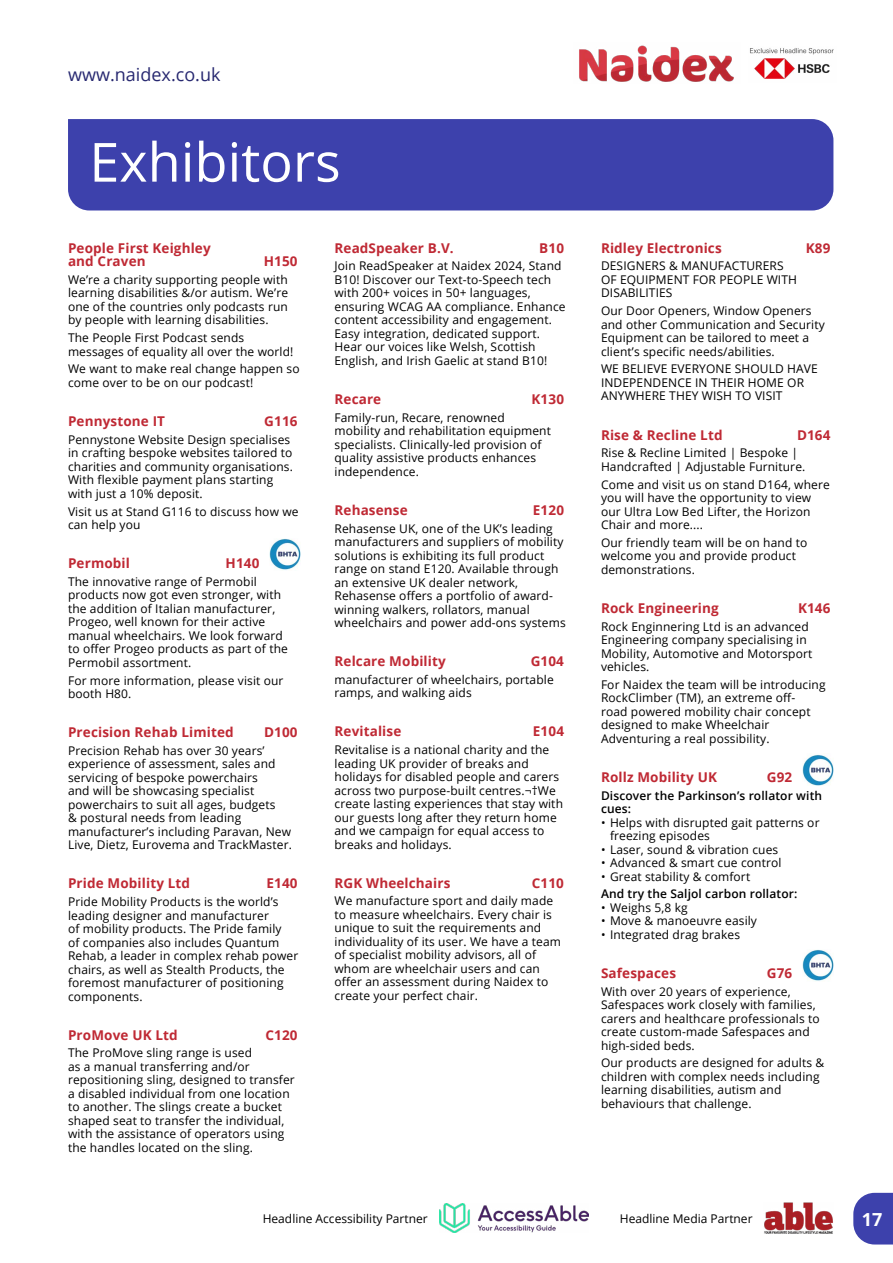
<style>
.page{position:relative;width:893px;height:1263px;background:#fff}
.page>*{position:absolute;margin:0;border:0;box-sizing:border-box;transform-origin:0 0}
.t1{font:54px "Open Sans";color:#fff}
.t2{font:18px "Open Sans";color:#272870}
.t3{font:700 18px "Open Sans";color:#fff}
.t4{font:700 13.5px/13.5px "Open Sans";letter-spacing:.01em;color:#bf2934}
.t5{font:12px/13.5px "Open Sans";letter-spacing:.01em;color:#000}
.t6{font:600 12px/13.5px "Open Sans";letter-spacing:.01em;color:#000}
</style>
<div class="page">
<svg style="left:853px;top:1193px;width:40px;height:51px"></svg>
<img style="left:764px;top:1203px;width:69px;height:30px">
<img style="left:439px;top:1203px;width:149px;height:30px">
<img style="left:579px;top:45px;width:155px;height:37px">
<img style="left:750px;top:48px;width:84px;height:31px">
<div style="left:68px;top:119px;width:765px;height:91px;background:#3d41ac"></div>
<img style="left:270px;top:538px;width:30px;height:32px">
<img style="left:803px;top:754px;width:30px;height:32px">
<img style="left:803px;top:949px;width:30px;height:32px">
<h2 class="t2" style="left:68px;top:62px;width:154px">www.naidex.co.uk</h2>
<h1 class="t1" style="left:89px;top:125px;width:253px">Exhibitors</h1>
<p class="t4" style="left:68px;top:241px;width:144px">People First Keighley and Craven</p>
<p class="t4" style="left:264px;top:254px;width:35px">H150</p>
<p class="t5" style="left:68px;top:273px;width:222px;text-align:justify">We’re a charity supporting people with learning disabilities &amp;/or autism. We’re one of the countries only podcasts run by people with learning disabilities.</p>
<p class="t5" style="left:68px;top:331px;width:227px">The People First Podcast sends messages of equality all over the world!</p>
<p class="t5" style="left:68px;top:362px;width:233px">We want to make real change happen so come over to be on our podcast!</p>
<p class="t4" style="left:68px;top:414px;width:99px">Pennystone IT</p>
<p class="t4" style="left:264px;top:414px;width:35px">G116</p>
<p class="t5" style="left:68px;top:432px;width:226px">Pennystone Website Design specialises in crafting bespoke websites tailored to charities and community organisations.<br>With flexible payment plans starting with just a 10% deposit.</p>
<p class="t5" style="left:68px;top:504px;width:232px">Visit us at Stand G116 to discuss how we can help you</p>
<p class="t4" style="left:68px;top:556px;width:63px">Permobil</p>
<p class="t4" style="left:226px;top:556px;width:35px">H140</p>
<p class="t5" style="left:68px;top:574px;width:221px">The innovative range of Permobil products now got even stronger, with the addition of Italian manufacturer, Progeo, well known for their active manual wheelchairs. We look forward to offer Progeo products as part of the Permobil assortment.</p>
<p class="t5" style="left:68px;top:673px;width:217px">For more information, please visit our booth H80.</p>
<p class="t4" style="left:68px;top:725px;width:167px">Precision Rehab Limited</p>
<p class="t4" style="left:264px;top:725px;width:35px">D100</p>
<p class="t5" style="left:68px;top:743px;width:225px">Precision Rehab has over 30 years’ experience of assessment, sales and servicing of bespoke powerchairs<br>and will be showcasing specialist powerchairs to suit all ages, budgets<br>&amp; postural needs from leading manufacturer’s including Paravan, New Live, Dietz, Eurovema and TrackMaster.</p>
<p class="t4" style="left:68px;top:876px;width:124px">Pride Mobility Ltd</p>
<p class="t4" style="left:266px;top:876px;width:33px">E140</p>
<p class="t5" style="left:68px;top:895px;width:232px">Pride Mobility Products is the world’s leading designer and manufacturer<br>of mobility products. The Pride family<br>of companies also includes Quantum Rehab, a leader in complex rehab power chairs, as well as Stealth Products, the foremost manufacturer of positioning components.</p>
<p class="t4" style="left:68px;top:1028px;width:111px">ProMove UK Ltd</p>
<p class="t4" style="left:265px;top:1028px;width:34px">C120</p>
<p class="t5" style="left:68px;top:1046px;width:228px">The ProMove sling range is used<br>as a manual transferring and/or repositioning sling, designed to transfer a disabled individual from one location to another. The slings create a bucket shaped seat to transfer the individual, with the assistance of operators using the handles located on the sling.</p>
<p class="t4" style="left:334px;top:241px;width:121px">ReadSpeaker B.V.</p>
<p class="t4" style="left:539px;top:241px;width:26px">B10</p>
<p class="t5" style="left:334px;top:259px;width:233px">Join ReadSpeaker at Naidex 2024, Stand B10! Discover our Text-to-Speech tech with 200+ voices in 50+ languages, ensuring WCAG AA compliance. Enhance content accessibility and engagement.<br>Easy integration, dedicated support.<br>Hear our voices like Welsh, Scottish English, and Irish Gaelic at stand B10!</p>
<p class="t4" style="left:334px;top:392px;width:48px">Recare</p>
<p class="t4" style="left:532px;top:392px;width:34px">K130</p>
<p class="t5" style="left:334px;top:410px;width:218px">Family-run, Recare, renowned mobility and rehabilitation equipment specialists. Clinically-led provision of quality assistive products enhances independence.</p>
<p class="t4" style="left:334px;top:503px;width:75px">Rehasense</p>
<p class="t4" style="left:533px;top:503px;width:33px">E120</p>
<p class="t5" style="left:334px;top:521px;width:233px">Rehasense UK, one of the UK’s leading manufacturers and suppliers of mobility solutions is exhibiting its full product range on stand E120. Available through an extensive UK dealer network, Rehasense offers a portfolio of award&shy;winning walkers, rollators, manual wheelchairs and power add-ons systems</p>
<p class="t4" style="left:334px;top:654px;width:113px">Relcare Mobility</p>
<p class="t4" style="left:531px;top:654px;width:35px">G104</p>
<p class="t5" style="left:334px;top:672px;width:221px">manufacturer of wheelchairs, portable ramps, and walking aids</p>
<p class="t4" style="left:334px;top:724px;width:68px">Revitalise</p>
<p class="t4" style="left:533px;top:724px;width:33px">E104</p>
<p class="t5" style="left:334px;top:743px;width:230px">Revitalise is a national charity and the leading UK provider of breaks and holidays for disabled people and carers across two purpose-built centres.¬†We create lasting experiences that stay with our guests long after they return home and we campaign for equal access to breaks and holidays.</p>
<p class="t4" style="left:334px;top:876px;width:117px">RGK Wheelchairs</p>
<p class="t4" style="left:532px;top:876px;width:34px">C110</p>
<p class="t5" style="left:334px;top:894px;width:228px">We manufacture sport and daily made to measure wheelchairs. Every chair is unique to suit the requirements and individuality of its user. We have a team of specialist mobility advisors, all of whom are wheelchair users and can offer an assessment during Naidex to create your perfect chair.</p>
<p class="t4" style="left:601px;top:241px;width:122px">Ridley Electronics</p>
<p class="t4" style="left:806px;top:241px;width:26px">K89</p>
<p class="t5" style="left:601px;top:259px;width:198px">DESIGNERS &amp; MANUFACTURERS<br>OF EQUIPMENT FOR PEOPLE WITH<br>DISABILITIES</p>
<p class="t5" style="left:601px;top:304px;width:225px">Our Door Openers, Window Openers and other Communication and Security Equipment can be tailored to meet a client’s specific needs/abilities.</p>
<p class="t5" style="left:601px;top:362px;width:218px">WE BELIEVE EVERYONE SHOULD HAVE<br>INDEPENDENCE IN THEIR HOME OR<br>ANYWHERE THEY WISH TO VISIT</p>
<p class="t4" style="left:601px;top:427px;width:123px">Rise &amp; Recline Ltd</p>
<p class="t4" style="left:797px;top:427px;width:35px">D164</p>
<p class="t5" style="left:601px;top:446px;width:206px">Rise &amp; Recline Limited | Bespoke |<br>Handcrafted | Adjustable Furniture.</p>
<p class="t5" style="left:601px;top:477px;width:230px">Come and visit us on stand D164, where you will have the opportunity to view our Ultra Low Bed Lifter, the Horizon<br>Chair and more....</p>
<p class="t5" style="left:601px;top:535px;width:208px">Our friendly team will be on hand to welcome you and provide product demonstrations.</p>
<p class="t4" style="left:601px;top:601px;width:119px">Rock Engineering</p>
<p class="t4" style="left:798px;top:601px;width:34px">K146</p>
<p class="t5" style="left:601px;top:619px;width:213px">Rock Enginnering Ltd is an advanced<br>Engineering company specialising in<br>Mobility, Automotive and Motorsport vehicles.</p>
<p class="t5" style="left:601px;top:677px;width:226px">For Naidex the team will be introducing RockClimber (TM), an extreme off-<br>road powered mobility chair concept designed to make Wheelchair Adventuring a real possibility.</p>
<p class="t4" style="left:601px;top:770px;width:117px">Rollz Mobility UK</p>
<p class="t4" style="left:767px;top:770px;width:27px">G92</p>
<p class="t6" style="left:601px;top:788px;width:223px">Discover the Parkinson’s rollator with cues:</p>
<p class="t5" style="left:610px;top:815px;width:211px;text-indent:-9px">• Helps with disrupted gait patterns or freezing episodes</p>
<p class="t5" style="left:601px;top:842px;width:179px">• Laser, sound &amp; vibration cues</p>
<p class="t5" style="left:601px;top:856px;width:182px">• Advanced &amp; smart cue control</p>
<p class="t5" style="left:601px;top:869px;width:151px">• Great stability &amp; comfort</p>
<p class="t6" style="left:601px;top:887px;width:198px">And try the Saljol carbon rollator:</p>
<p class="t5" style="left:601px;top:900px;width:88px">• Weighs 5,8 kg</p>
<p class="t5" style="left:601px;top:914px;width:158px">• Move &amp; manoeuvre easily</p>
<p class="t5" style="left:601px;top:927px;width:141px">• Integrated drag brakes</p>
<p class="t4" style="left:601px;top:966px;width:77px">Safespaces</p>
<p class="t4" style="left:767px;top:966px;width:27px">G76</p>
<p class="t5" style="left:601px;top:984px;width:220px">With over 20 years of experience, Safespaces work closely with families, carers and healthcare professionals to create custom-made Safespaces and high-sided beds.</p>
<p class="t5" style="left:601px;top:1056px;width:225px">Our products are designed for adults &amp; children with complex needs including learning disabilities, autism and behaviours that challenge.</p>
<p class="t5" style="left:263px;top:1211px;width:167px">Headline Accessibility Partner</p>
<p class="t5" style="left:620px;top:1211px;width:134px">Headline Media Partner</p>
<h2 class="t3" style="left:862px;top:1206px;width:22px">17</h2>
</div>
